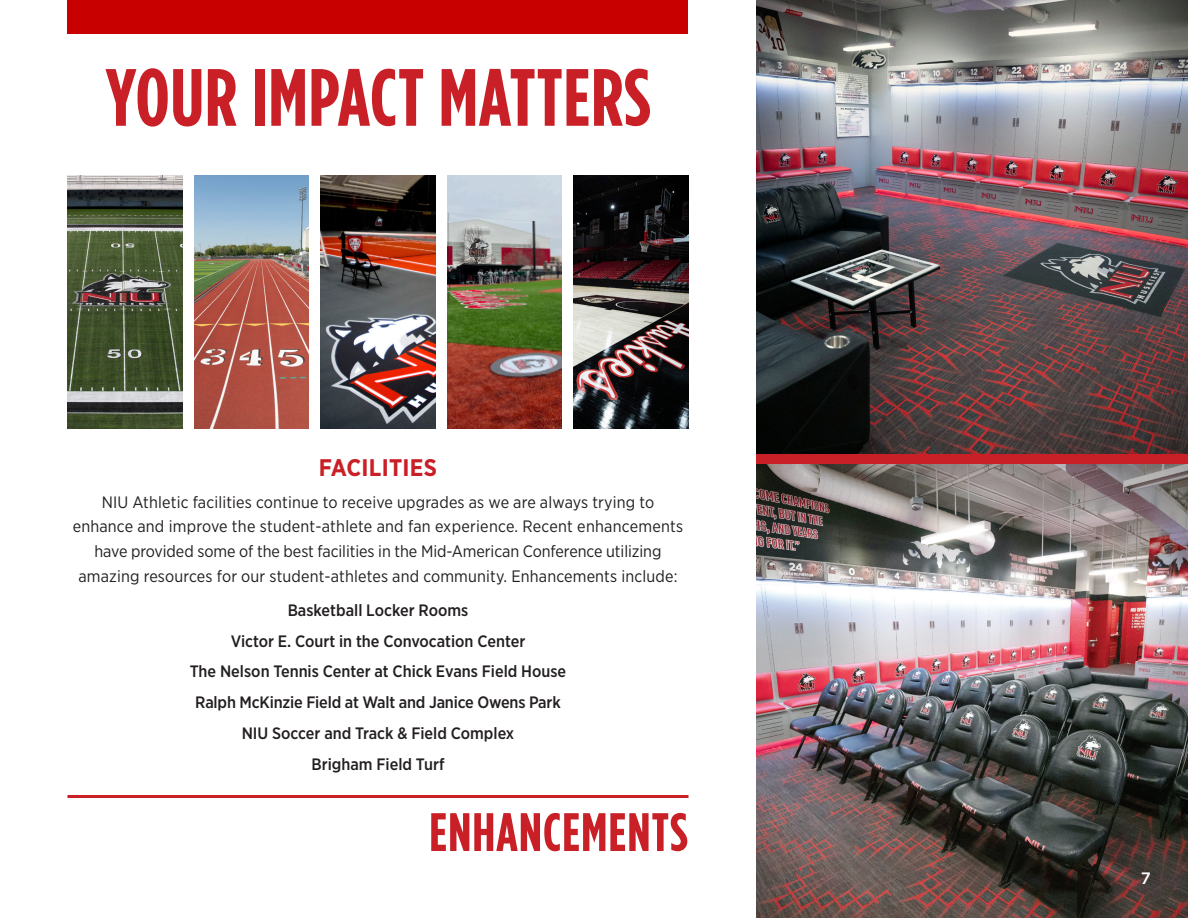
<style>
.page{position:relative;width:1188px;height:918px;background:#fff}
.page>*{position:absolute;margin:0;border:0;box-sizing:border-box;transform-origin:0 0}
.t1{font:700 81px "Gotham Cond";letter-spacing:.01em;color:#c82026}
.Title_-_small{font:700 54px "Gotham Cond";letter-spacing:.02em;color:#c82026}
.Small_Subtitle_Cond_Red{font:700 24px "Gotham Narrow";letter-spacing:.01em;color:#c82026}
.body_copy_11_16{font:16.5px/24.8px "Gotham Narrow";letter-spacing:.01em;color:#231f20;text-align:center}
.Bullets{font:500 16.5px "Gotham Narrow";color:#231f20}
.t2{font:500 16.5px "Gotham";color:#fff}
</style>
<div class="page">
<img style="left:194px;top:176px;width:115px;height:253px">
<img style="left:756px;top:465px;width:432px;height:453px">
<img style="left:574px;top:176px;width:114px;height:253px">
<hr style="left:68px;top:795px;width:620px;height:3px;background:#c82026">
<img style="left:447px;top:176px;width:115px;height:253px">
<img style="left:321px;top:176px;width:114px;height:253px">
<img style="left:68px;top:176px;width:114px;height:253px">
<div style="left:68px;top:0;width:620px;height:34px;background:#c80000"></div>
<img style="left:756px;top:0;width:432px;height:453px">
<p class="t1" style="left:105px;top:50px;width:547px">YOUR IMPACT MATTERS</p>
<p class="Small_Subtitle_Cond_Red" style="left:319px;top:452px;width:120px">FACILITIES</p>
<p class="body_copy_11_16" style="left:102px;top:489px;width:554px">NIU Athletic facilities continue to receive upgrades as we are always trying to</p>
<p class="body_copy_11_16" style="left:73px;top:514px;width:612px">enhance and improve the student-athlete and fan experience. Recent enhancements</p>
<p class="body_copy_11_16" style="left:78px;top:539px;width:601px">have provided some of the best facilities in the Mid-American Conference utilizing amazing resources for our student-athletes and community. Enhancements include:</p>
<p class="Bullets" style="left:288px;top:600px;width:182px">Basketball Locker Rooms</p>
<p class="Bullets" style="left:231px;top:630px;width:296px">Victor E. Court in the Convocation Center</p>
<p class="Bullets" style="left:190px;top:661px;width:378px">The Nelson Tennis Center at Chick Evans Field House</p>
<p class="Bullets" style="left:195px;top:692px;width:367px">Ralph McKinzie Field at Walt and Janice Owens Park</p>
<p class="Bullets" style="left:242px;top:723px;width:274px">NIU Soccer and Track &amp; Field Complex</p>
<p class="Bullets" style="left:312px;top:753px;width:134px">Brigham Field Turf</p>
<p class="Title_-_small" style="left:429px;top:800px;width:260px">ENHANCEMENTS</p>
<p class="t2" style="left:1141px;top:867px;width:12px">7</p>
</div>
